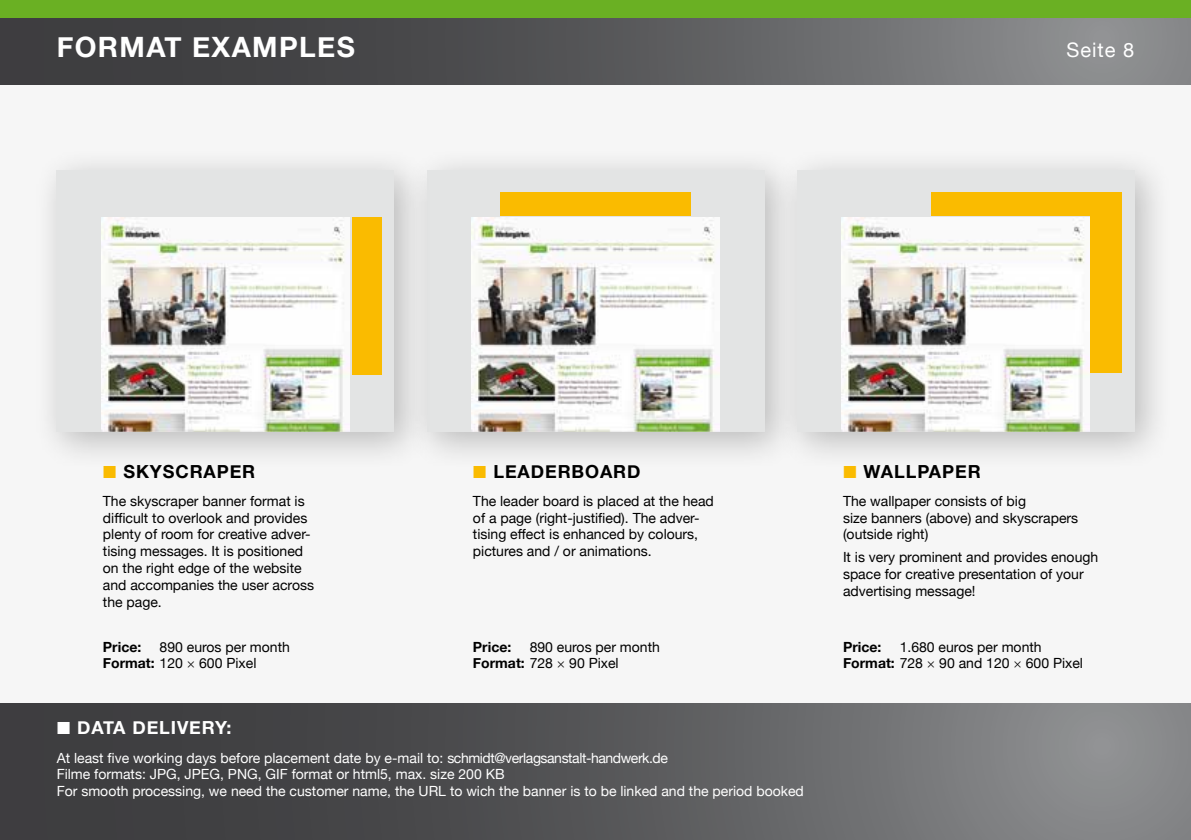
<style>
.page{position:relative;width:1191px;height:840px;background:#fff}
.page>*{position:absolute;margin:0;border:0;box-sizing:border-box;transform-origin:0 0}
.t1{font:700 28px "Helvetica Neue";letter-spacing:.05em;color:#fff}
.t2{font:20px "Helvetica Neue";letter-spacing:.05em;color:#fff}
.t3{font:700 18px "Helvetica Neue";letter-spacing:.05em;color:#000}
.t4{font:700 18px "Helvetica Neue";letter-spacing:.05em;color:#fff}
.t5{font:14px/16.8px "Helvetica Neue";color:#000}
.t6{font:14px/16.8px "Helvetica Neue";color:#fff}
.t7{font:700 14px "Helvetica Neue";color:#000}
.s1{font-weight:700}
.s2{font-family:"Rotation LT Std"}
</style>
<div class="page">
<div style="left:0;top:17px;width:1191px;height:68px;background:linear-gradient(to right,#2f2e31,#8b8d8e)"></div>
<div style="left:0;top:0;width:1191px;height:17px;background:#6ab023"></div>
<div style="left:0;top:85px;width:1191px;height:754px;background:#f6f6f6"></div>
<div style="left:402px;top:147px;width:402px;height:324px;background:#000;opacity:.25"></div>
<div style="left:427px;top:170px;width:337px;height:261px;background:#e3e4e4"></div>
<img style="left:472px;top:218px;width:247px;height:213px">
<div style="left:772px;top:147px;width:401px;height:324px;background:#000;opacity:.25"></div>
<div style="left:796px;top:170px;width:338px;height:261px;background:#e3e4e4"></div>
<img style="left:842px;top:218px;width:247px;height:213px">
<div style="left:1090px;top:216px;width:31px;height:157px;background:#fabb00"></div>
<div style="left:931px;top:192px;width:190px;height:24px;background:#fabb00"></div>
<div style="left:500px;top:192px;width:191px;height:24px;background:#fabb00"></div>
<div style="left:33px;top:147px;width:401px;height:324px;background:#000;opacity:.25"></div>
<div style="left:57px;top:170px;width:337px;height:261px;background:#e3e4e4"></div>
<img style="left:102px;top:218px;width:247px;height:213px">
<div style="left:352px;top:217px;width:30px;height:157px;background:#fabb00"></div>
<div style="left:0;top:703px;width:1191px;height:136px;background:linear-gradient(to right,#2f2f31,#8a8b8d)"></div>
<svg style="left:474px;top:465px;width:12px;height:6px"></svg>
<svg style="left:844px;top:465px;width:12px;height:6px"></svg>
<svg style="left:104px;top:465px;width:12px;height:6px"></svg>
<svg style="left:58px;top:722px;width:12px;height:12px"></svg>
<h1 class="t1" style="left:57px;top:25px;width:300px">FORMAT EXAMPLES</h1>
<h2 class="t2" style="left:1066px;top:35px;width:69px">Seite 8</h2>
<p class="t3" style="left:123px;top:457px;width:133px">SKYSCRAPER</p>
<p class="t5" style="left:103px;top:493px;width:213px">The skyscraper banner format is difficult to overlook and provides plenty of room for creative adver&shy;tising messages. It is positioned on the right edge of the website and accompanies the user across the page.</p>
<p class="t7" style="left:103px;top:635px;width:40px">Price:</p>
<p class="t5" style="left:103px;top:638px;width:188px;text-indent:57px">890 euros per month<br><span class="s1">Format:</span> 120 <span class="s2">×</span> 600 Pixel</p>
<p class="t3" style="left:493px;top:457px;width:149px">LEADERBOARD</p>
<p class="t5" style="left:473px;top:493px;width:242px">The leader board is placed at the head of a page (right-justified). The adver&shy;tising effect is enhanced by colours, pictures and / or animations.</p>
<p class="t7" style="left:473px;top:635px;width:40px">Price:</p>
<p class="t5" style="left:473px;top:638px;width:188px;text-indent:57px">890 euros per month<br><span class="s1">Format:</span> 728 <span class="s2">×</span> 90 Pixel</p>
<p class="t4" style="left:77px;top:713px;width:156px">DATA DELIVERY:</p>
<p class="t6" style="left:57px;top:749px;width:748px">At least five working days before placement date by e-mail to: schmidt@verlagsanstalt-handwerk.de<br>Filme formats: JPG, JPEG, PNG, GIF format or html5, max. size 200 KB<br>For smooth processing, we need the customer name, the URL to wich the banner is to be linked and the period booked</p>
<p class="t3" style="left:863px;top:457px;width:119px">WALLPAPER</p>
<p class="t5" style="left:843px;top:493px;width:237px">The wallpaper consists of big<br>size banners (above) and skyscrapers (outside right)</p>
<p class="t5" style="left:843px;top:549px;width:257px">It is very prominent and provides enough space for creative presentation of your advertising message!</p>
<p class="t7" style="left:843px;top:635px;width:40px">Price:</p>
<p class="t5" style="left:843px;top:638px;width:242px;text-indent:57px">1.680 euros per month<br><span class="s1">Format:</span> 728 <span class="s2">×</span> 90 and 120 <span class="s2">×</span> 600 Pixel</p>
</div>
